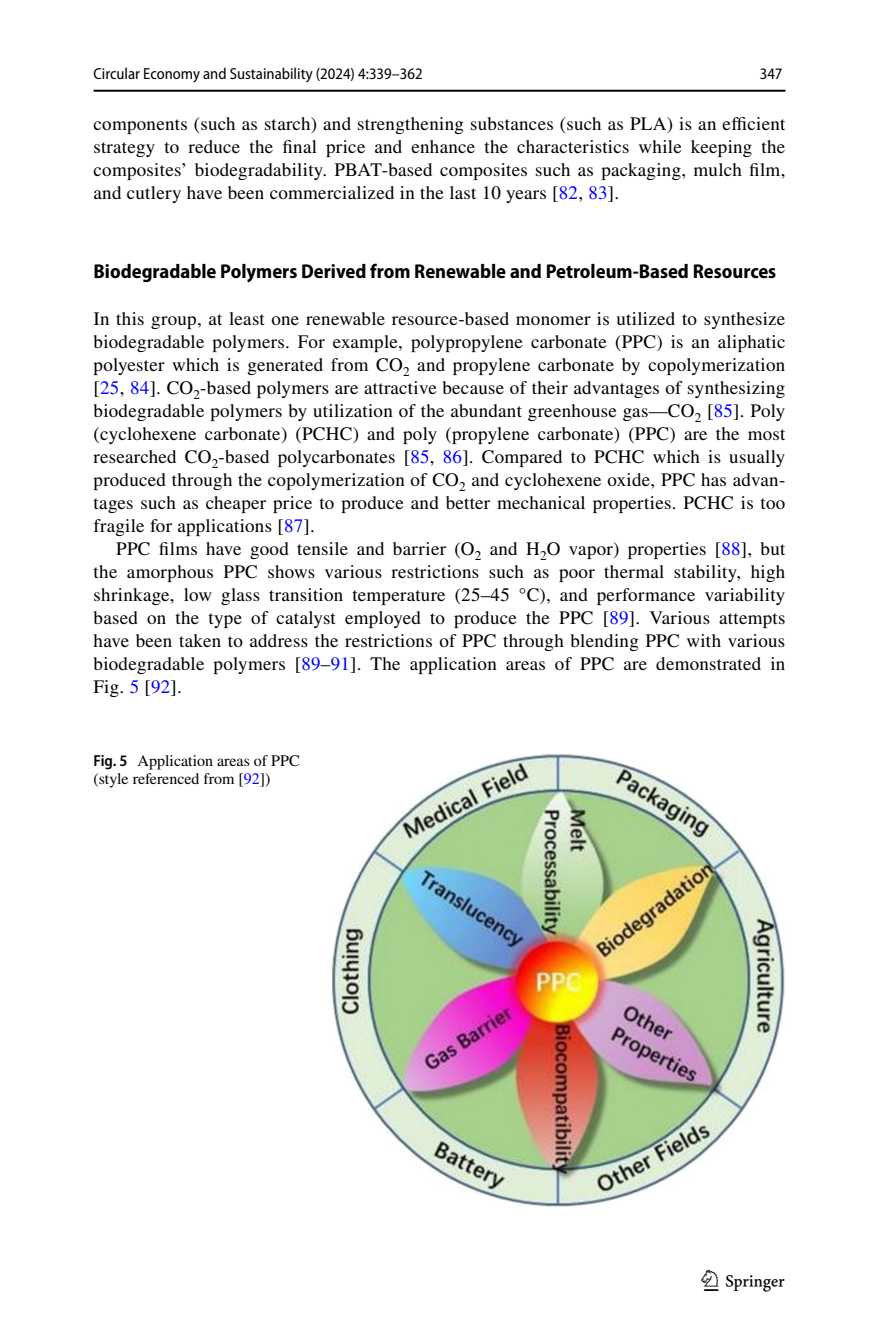
<style>
.page{position:relative;width:879px;height:1333px;background:#fff}
.page>*{position:absolute;margin:0;border:0;box-sizing:border-box;transform-origin:0 0}
.t1{font:30px "Springnew Regular 5";color:#000}
.t2{font:700 semi-condensed 20px "Myriad Pro";color:#000}
.t3{font:19px/23px "STIX";letter-spacing:.015em;color:#000;text-align:justify}
.t4{font:16px/18.4px "STIX";color:#000}
.t5{font:semi-condensed 16px "Myriad Pro";color:#000}
.s1{color:#00f}
.s2{font-family:"Myriad Pro";font-weight:600;font-stretch:semi-condensed}
</style>
<div class="page">
<hr style="left:94px;top:90px;width:691px;height:2px;background:#000">
<img style="left:332px;top:754px;width:453px;height:454px">
<p class="t5" style="left:94px;top:65px;width:330px">Circular Economy and Sustainability (2024) 4:339–362</p>
<p class="t5" style="left:760px;top:65px;width:24px">347</p>
<p class="t3" style="left:94px;top:113px;width:693px">components (such as starch) and strengthening substances (such as PLA) is an efficient strategy to reduce the final price and enhance the characteristics while keeping the composites’ biodegradability. PBAT-based composites such as packaging, mulch film, and cutlery have been commercialized in the last 10 years [<span class="s1">82</span>, <span class="s1">83</span>].</p>
<p class="t2" style="left:94px;top:260px;width:684px">Biodegradable Polymers Derived from Renewable and Petroleum‑Based Resources</p>
<p class="t3" style="left:94px;top:308px;width:693px">In this group, at least one renewable resource-based monomer is utilized to synthesize biodegradable polymers. For example, polypropylene carbonate (PPC) is an aliphatic polyester which is generated from CO<sub>2</sub> and propylene carbonate by copolymerization [<span class="s1">25</span>, <span class="s1">84</span>]. CO<sub>2</sub>-based polymers are attractive because of their advantages of synthesizing biodegradable polymers by utilization of the abundant greenhouse gas—CO<sub>2</sub> [<span class="s1">85</span>]. Poly (cyclohexene carbonate) (PCHC) and poly (propylene carbonate) (PPC) are the most researched CO<sub>2</sub>-based polycarbonates [<span class="s1">85</span>, <span class="s1">86</span>]. Compared to PCHC which is usually produced through the copolymerization of CO<sub>2</sub> and cyclohexene oxide, PPC has advan&shy;tages such as cheaper price to produce and better mechanical properties. PCHC is too fragile for applications [<span class="s1">87</span>].</p>
<p class="t3" style="left:94px;top:538px;width:693px;text-indent:23px">PPC films have good tensile and barrier (O<sub>2</sub> and H<sub>2</sub>O vapor) properties [<span class="s1">88</span>], but the amorphous PPC shows various restrictions such as poor thermal stability, high shrinkage, low glass transition temperature (25–45 °C), and performance variability based on the type of catalyst employed to produce the PPC [<span class="s1">89</span>]. Various attempts have been taken to address the restrictions of PPC through blending PPC with various biodegradable polymers [<span class="s1">89</span>–<span class="s1">91</span>]. The application areas of PPC are demonstrated in Fig. <span class="s1">5</span> [<span class="s1">92</span>].</p>
<p class="t4" style="left:94px;top:752px;width:208px"><span class="s2">Fig. 5</span> Application areas of PPC (style referenced from [<span class="s1">92</span>])</p>
<h1 class="t1" style="left:704px;top:1269px;width:83px">1 3</h1>
</div>
